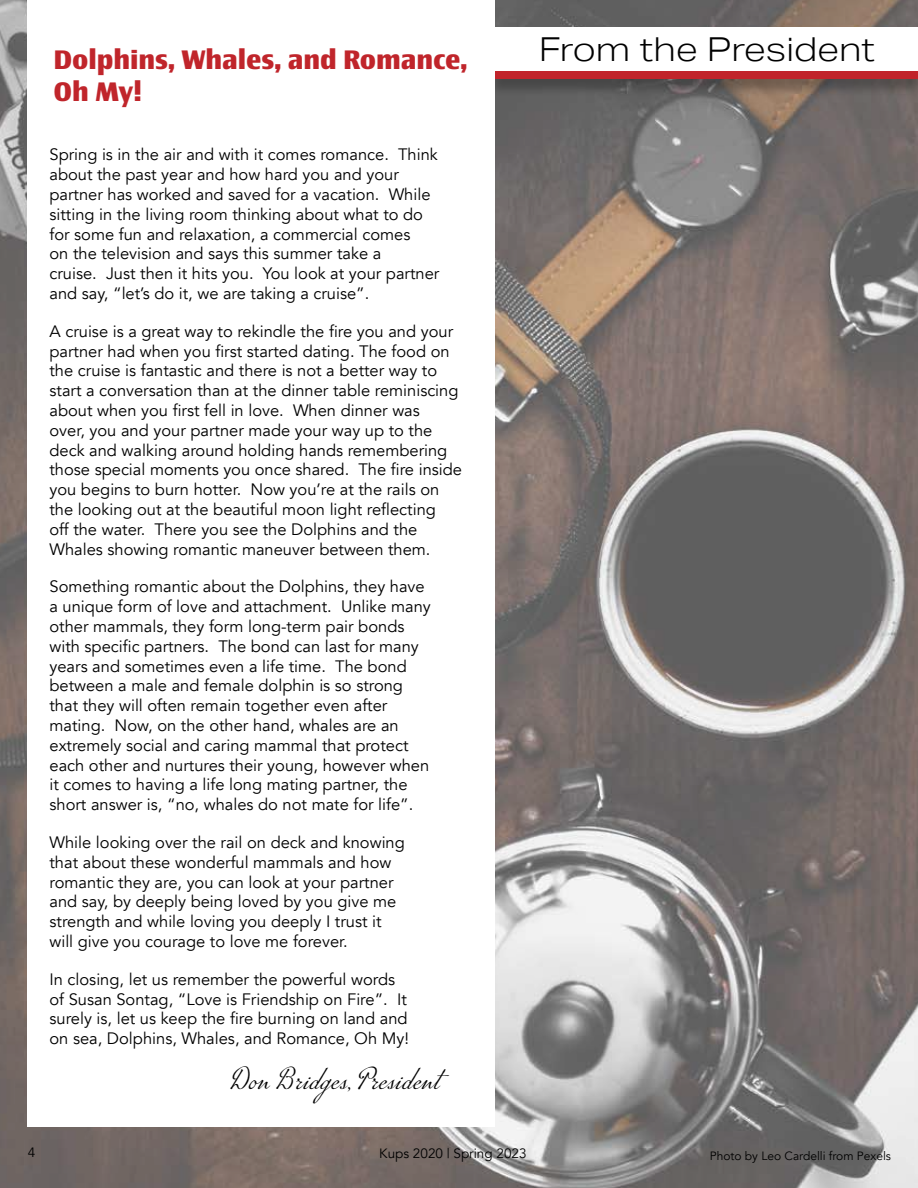
<style>
.page{position:relative;width:918px;height:1188px;background:#fff}
.page>*{position:absolute;margin:0;border:0;box-sizing:border-box;transform-origin:0 0}
.t1{font:37.5px "P22 Marcel Script Pro";color:#000}
.t2{font:300 33px "Aktiv Grotesk Ex";color:#000}
.t3{font:700 27px/32.4px "Newbery Sans Pro";color:#c0252b}
.t4{font:16.5px/19.8px "Avenir";color:#000}
.t5{font:13.5px "Avenir";color:#000}
.t6{font:12px "Avenir";color:#000}
</style>
<div class="page">
<img style="left:0;top:0;width:918px;height:1188px">
<div style="left:487px;top:29px;width:431px;height:68px;background:#000;opacity:.25"></div>
<div style="left:495px;top:27px;width:423px;height:51px;background:#fff"></div>
<div style="left:496px;top:71px;width:422px;height:7px;background:#c1242b"></div>
<div style="left:27px;top:0;width:468px;height:1127px;background:#fff"></div>
<h3 class="t3" style="left:53px;top:44px;width:415px">Dolphins, Whales, and Romance,<br>Oh My!</h3>
<p class="t4" style="left:50px;top:145px;width:391px">Spring is in the air and with it comes romance. Think about the past year and how hard you and your partner has worked and saved for a vacation. While sitting in the living room thinking about what to do for some fun and relaxation, a commercial comes<br>on the television and says this summer take a<br>cruise. Just then it hits you. You look at your partner and say, “let’s do it, we are taking a cruise”.</p>
<p class="t4" style="left:50px;top:321px;width:414px">A cruise is a great way to rekindle the fire you and your partner had when you first started dating. The food on the cruise is fantastic and there is not a better way to start a conversation than at the dinner table reminiscing about when you first fell in love. When dinner was<br>over, you and your partner made your way up to the deck and walking around holding hands remembering those special moments you once shared. The fire inside you begins to burn hotter. Now you’re at the rails on the looking out at the beautiful moon light reflecting<br>off the water. There you see the Dolphins and the Whales showing romantic maneuver between them.</p>
<p class="t4" style="left:50px;top:577px;width:383px">Something romantic about the Dolphins, they have a unique form of love and attachment. Unlike many other mammals, they form long-term pair bonds with specific partners. The bond can last for many years and sometimes even a life time. The bond between a male and female dolphin is so strong that they will often remain together even after mating. Now, on the other hand, whales are an extremely social and caring mammal that protect each other and nurtures their young, however when it comes to having a life long mating partner, the short answer is, “no, whales do not mate for life”.</p>
<p class="t4" style="left:50px;top:833px;width:357px">While looking over the rail on deck and knowing that about these wonderful mammals and how romantic they are, you can look at your partner and say, by deeply being loved by you give me strength and while loving you deeply I trust it will give you courage to love me forever.</p>
<p class="t4" style="left:50px;top:969px;width:361px">In closing, let us remember the powerful words of Susan Sontag, “Love is Friendship on Fire”. It surely is, let us keep the fire burning on land and on sea, Dolphins, Whales, and Romance, Oh My!</p>
<h1 class="t1" style="left:230px;top:1054px;width:212px">Don Bridges, President</h1>
<h2 class="t2" style="left:539px;top:30px;width:338px">From the President</h2>
<p class="t5" style="left:379px;top:1145px;width:149px">Kups 2020 | Spring 2023</p>
<p class="t5" style="left:28px;top:1145px;width:9px">4</p>
<p class="t6" style="left:710px;top:1149px;width:183px">Photo by Leo Cardelli from Pexels</p>
</div>
